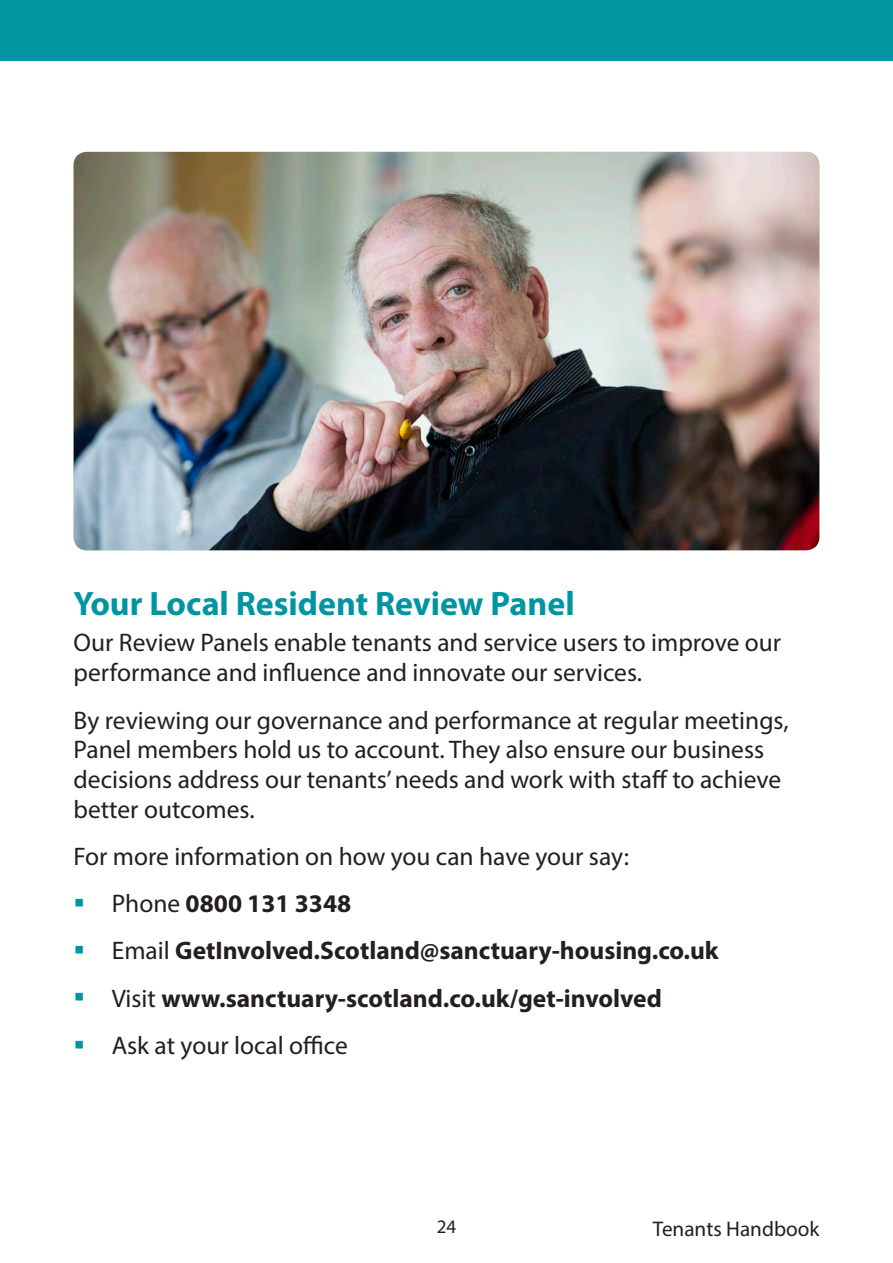
<style>
.page{position:relative;width:893px;height:1263px;background:#fff}
.page>*{position:absolute;margin:0;border:0;box-sizing:border-box;transform-origin:0 0}
.Subheads{font:700 33.9px "Myriad Pro";color:#0095a1}
.body_copy{font:25.5px/29.7px "Myriad Pro";color:#231f20}
.body_copy-2{font:700 25.5px "Myriad Pro";color:#231f20}
.t1{font:21.15px "Myriad Pro";color:#231f20}
.t2{font:19.05px "Myriad Pro";color:#231f20}
.s1{font-weight:400}
</style>
<div class="page">
<div style="left:0;top:0;width:893px;height:60px;background:#0095a1"></div>
<img style="left:74px;top:152px;width:745px;height:398px">
<p class="Subheads" style="left:74px;top:582px;width:503px">Your Local Resident Review Panel</p>
<p class="body_copy" style="left:74px;top:627px;width:709px">Our Review Panels enable tenants and service users to improve our performance and influence and innovate our services.</p>
<p class="body_copy" style="left:74px;top:705px;width:717px">By reviewing our governance and performance at regular meetings, Panel members hold us to account. They also ensure our business decisions address our tenants’ needs and work with staff to achieve better outcomes.</p>
<p class="body_copy" style="left:74px;top:841px;width:557px">For more information on how you can have your say:</p>
<p class="body_copy-2" style="left:112px;top:887px;width:241px"><span class="s1">Phone</span> 0800 131 3348</p>
<p class="body_copy-2" style="left:112px;top:933px;width:608px"><span class="s1">Email</span> GetInvolved.Scotland@sanctuary-housing.co.uk</p>
<p class="body_copy-2" style="left:112px;top:981px;width:552px"><span class="s1">Visit</span> www.sanctuary-scotland.co.uk/get-involved</p>
<p class="body_copy" style="left:112px;top:1030px;width:238px">Ask at your local office</p>
<p class="t2" style="left:437px;top:1214px;width:21px">24</p>
<p class="t1" style="left:653px;top:1216px;width:168px">Tenants Handbook</p>
</div>
